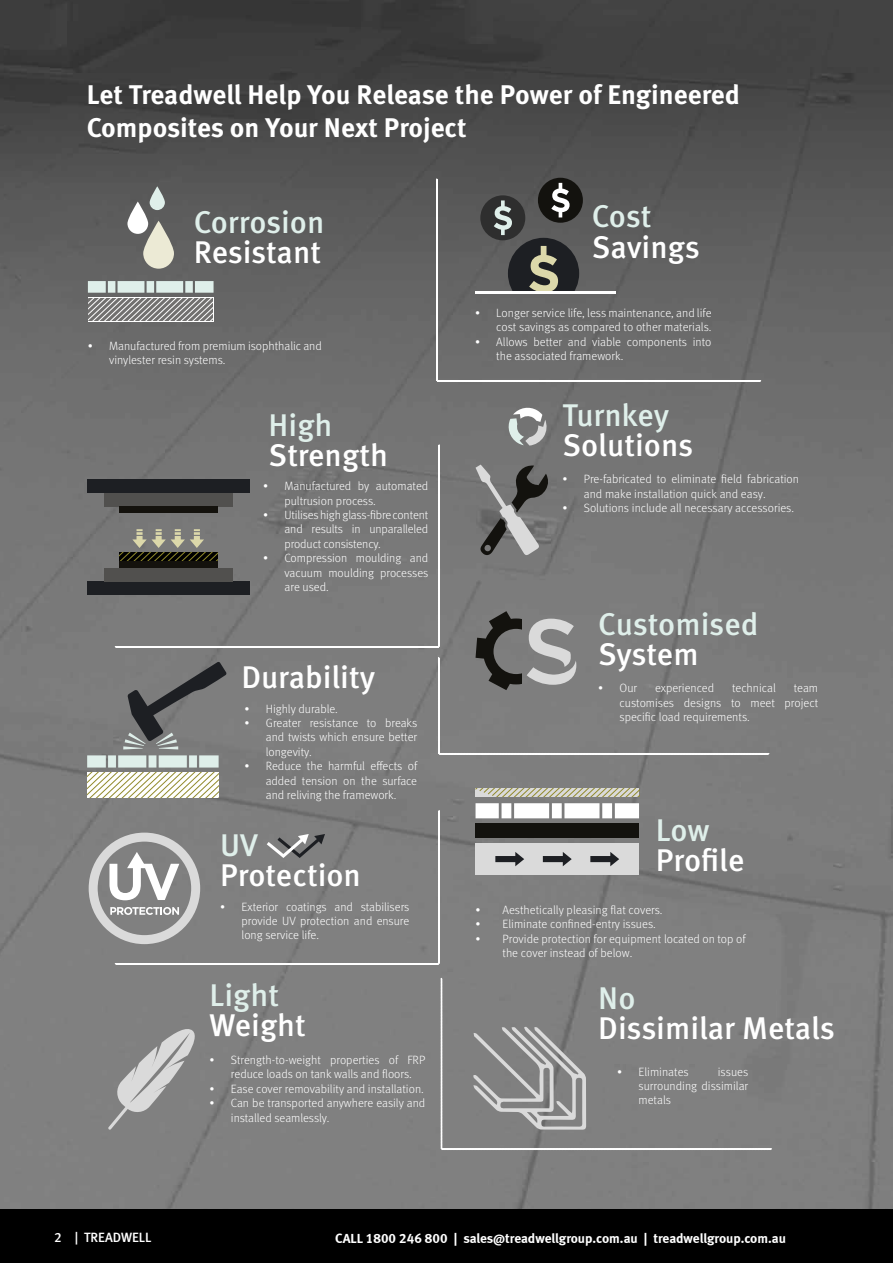
<style>
.page{position:relative;width:893px;height:1263px;background:#fff}
.page>*{position:absolute;margin:0;border:0;box-sizing:border-box;transform-origin:0 0}
.t1{font:500 31.35px "Meta Pro";color:#fff}
.t2{font:500 31.35px "Meta Pro";color:#dfefea}
.t3{font:700 27px/32.4px "Meta Pro";color:#fff}
.t4{font:13.5px "Meta Bold LF";color:#fff}
.t5{font:500 13.5px "Meta";color:#fff}
.t6{font:300 12px/14.4px "Meta Pro";color:#fff}
.s1{font-family:"Meta Pro"}
</style>
<div class="page">
<div style="left:0;top:1209px;width:893px;height:54px;background:#000"></div>
<img style="left:0;top:0;width:893px;height:1209px">
<svg style="left:475px;top:803px;width:164px;height:15px"></svg>
<div style="left:475px;top:843px;width:164px;height:32px;background:#dadada"></div>
<svg style="left:495px;top:852px;width:29px;height:14px"></svg>
<svg style="left:543px;top:852px;width:29px;height:14px"></svg>
<svg style="left:590px;top:852px;width:29px;height:14px"></svg>
<div style="left:475px;top:823px;width:164px;height:14px;background:#13120e"></div>
<svg style="left:475px;top:788px;width:164px;height:9px"></svg>
<svg style="left:143px;top:221px;width:31px;height:48px"></svg>
<svg style="left:127px;top:202px;width:21px;height:32px"></svg>
<svg style="left:150px;top:186px;width:15px;height:24px"></svg>
<div style="left:88px;top:297px;width:126px;height:25px;background:#fff"></div>
<svg style="left:88px;top:281px;width:126px;height:40px;background:#a4a7a6"></svg>
<div style="left:87px;top:479px;width:162px;height:14px;background:#1d1f23"></div>
<div style="left:104px;top:493px;width:129px;height:13px;background:#51504e"></div>
<div style="left:87px;top:581px;width:162px;height:14px;background:#1d1f23"></div>
<div style="left:104px;top:568px;width:129px;height:13px;background:#51504e"></div>
<svg style="left:506px;top:406px;width:41px;height:40px;background:#a0a2a1"></svg>
<svg style="left:475px;top:465px;width:74px;height:91px;background:#747473"></svg>
<svg style="left:87px;top:755px;width:132px;height:43px"></svg>
<svg style="left:123px;top:662px;width:104px;height:87px;background:#6a6b6c"></svg>
<svg style="left:110px;top:907px;width:5px;height:8px"></svg>
<svg style="left:109px;top:852px;width:6px;height:48px"></svg>
<div style="left:89px;top:833px;width:111px;height:111px;border:9px solid #dadada;border-radius:50%"></div>
<svg style="left:108px;top:1026px;width:89px;height:104px;background:#9b9b9b"></svg>
<svg style="left:436px;top:178px;width:325px;height:204px;background:#646463"></svg>
<svg style="left:438px;top:611px;width:332px;height:144px;background:#7f7f7e"></svg>
<div style="left:440px;top:978px;width:332px;height:172px;background:#808080"></div>
<svg style="left:115px;top:444px;width:325px;height:204px;background:#707070"></svg>
<svg style="left:115px;top:810px;width:325px;height:155px;background:#898989"></svg>
<svg style="left:473px;top:1026px;width:113px;height:104px;background:#969696"></svg>
<h2 class="t3" style="left:87px;top:77px;width:655px">Let Treadwell Help You Release the Power of Engineered<br>Composites on Your Next Project</h2>
<h1 class="t2" style="left:194px;top:198px;width:132px">Corrosion</h1>
<h1 class="t1" style="left:194px;top:228px;width:129px">Resistant</h1>
<p class="t6" style="left:109px;top:338px;width:214px;text-indent:-21px">• Manufactured from premium isophthalic and vinylester resin systems.</p>
<h1 class="t2" style="left:269px;top:401px;width:65px">High</h1>
<h1 class="t1" style="left:269px;top:431px;width:121px">Strength</h1>
<p class="t6" style="left:284px;top:478px;width:145px;text-indent:-21px">• Manufactured by automated pultrusion process.</p>
<p class="t6" style="left:284px;top:507px;width:145px;text-align:justify;text-indent:-21px">• Utilises high glass-fibre content and results in unparalleled product consistency.</p>
<p class="t6" style="left:284px;top:550px;width:145px;text-align:justify;text-indent:-21px">• Compression moulding and vacuum moulding processes are used.</p>
<h1 class="t1" style="left:241px;top:653px;width:135px">Durability</h1>
<p class="t6" style="left:244px;top:701px;width:95px">• Highly durable.</p>
<p class="t6" style="left:266px;top:715px;width:153px;text-align:justify;text-indent:-21px">• Greater resistance to breaks and twists which ensure better longevity.</p>
<p class="t6" style="left:266px;top:758px;width:153px;text-align:justify;text-indent:-21px">• Reduce the harmful effects of added tension on the surface and reliving the framework.</p>
<h1 class="t2" style="left:220px;top:821px;width:39px">UV</h1>
<h1 class="t1" style="left:220px;top:851px;width:142px">Protection</h1>
<p class="t6" style="left:242px;top:898px;width:169px;text-align:justify;text-indent:-21px">• Exterior coatings and stabilisers provide UV protection and ensure long service life.</p>
<h1 class="t2" style="left:210px;top:971px;width:71px">Light</h1>
<h1 class="t1" style="left:210px;top:1001px;width:98px">Weight</h1>
<p class="t6" style="left:231px;top:1052px;width:196px;text-indent:-21px">• Strength-to-weight properties of FRP reduce loads on tank walls and floors.</p>
<p class="t6" style="left:210px;top:1081px;width:216px">• Ease cover removability and installation.</p>
<p class="t6" style="left:231px;top:1095px;width:196px;text-indent:-21px">• Can be transported anywhere easily and installed seamlessly.</p>
<h1 class="t2" style="left:592px;top:192px;width:61px">Cost</h1>
<h1 class="t1" style="left:592px;top:222px;width:110px">Savings</h1>
<p class="t6" style="left:475px;top:305px;width:238px;text-align:right">• Longer service life, less maintenance, and life cost savings as compared to other materials.</p>
<p class="t6" style="left:496px;top:334px;width:217px;text-indent:-21px">• Allows better and viable components into the associated framework.</p>
<h1 class="t2" style="left:562px;top:391px;width:108px">Turnkey</h1>
<h1 class="t1" style="left:562px;top:421px;width:132px">Solutions</h1>
<p class="t6" style="left:584px;top:471px;width:217px;text-indent:-21px">• Pre-fabricated to eliminate field fabrication and make installation quick and easy.</p>
<p class="t6" style="left:562px;top:500px;width:233px">• Solutions include all necessary accessories.</p>
<h1 class="t2" style="left:598px;top:600px;width:162px">Customised</h1>
<h1 class="t1" style="left:598px;top:630px;width:102px">System</h1>
<p class="t6" style="left:598px;top:680px;width:40px">• Our</p>
<p class="t6" style="left:655px;top:680px;width:61px">experienced</p>
<p class="t6" style="left:732px;top:680px;width:45px">technical</p>
<p class="t6" style="left:620px;top:680px;width:200px;text-align:justify;text-indent:174px">team customises designs to meet project specific load requirements.</p>
<h1 class="t2" style="left:656px;top:805px;width:55px">Low</h1>
<h1 class="t1" style="left:656px;top:835px;width:90px">Profile</h1>
<p class="t6" style="left:475px;top:902px;width:189px">• Aesthetically pleasing flat covers.</p>
<p class="t6" style="left:475px;top:916px;width:182px">• Eliminate confined-entry issues.</p>
<p class="t6" style="left:502px;top:931px;width:245px;text-indent:-27px">• Provide protection for equipment located on top of the cover instead of below.</p>
<h1 class="t2" style="left:598px;top:974px;width:39px">No</h1>
<h1 class="t1" style="left:598px;top:1004px;width:238px">Dissimilar Metals</h1>
<p class="t6" style="left:617px;top:1063px;width:73px">• Eliminates</p>
<p class="t6" style="left:639px;top:1063px;width:111px;text-align:justify;text-indent:79px">issues surrounding dissimilar metals</p>
<p class="t5" style="left:54px;top:1229px;width:99px"><span class="s1">2</span> | TREADWELL</p>
<p class="t4" style="left:335px;top:1230px;width:452px">CALL 1800 246 800 | sales@treadwellgroup.com.au | treadwellgroup.com.au</p>
</div>
